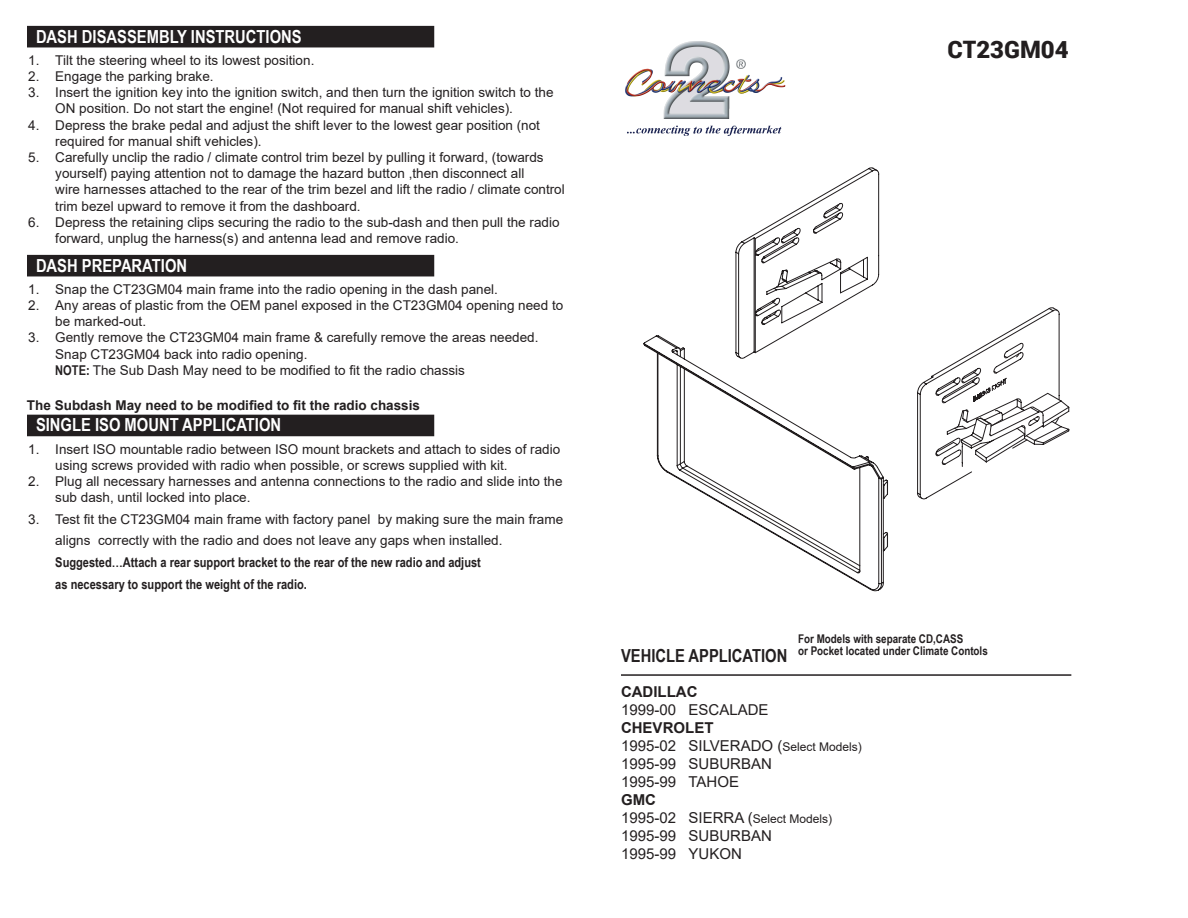
<style>
.page{position:relative;width:1188px;height:918px;background:#fff}
.page>*{position:absolute;margin:0;border:0;box-sizing:border-box;transform-origin:0 0}
.t1{font:900 24px "Roboto";color:#221e1f}
.t2{font:700 18px "Arial Narrow";color:#fff}
.t3{font:700 18px "Arial Narrow";color:#231f20}
.t4{font:15px/18px "Arial";color:#231f20}
.t5{font:700 15px "Arial";color:#231f20}
.t6{font:13.5px/16.2px "Arial";color:#231f20}
.t7{font:700 13.5px/21.6px "Arial Narrow";color:#231f20}
.t8{font:700 13.5px "Arial";color:#231f20}
.t9{font:700 12px/12px "Arial Narrow";color:#231f20}
.s1{font-family:"Arial Narrow";font-weight:700}
.s2{font-weight:700}
.s3{font-size:12px}
</style>
<div class="page">
<svg style="left:735px;top:167px;width:145px;height:140px"></svg>
<svg style="left:644px;top:307px;width:425px;height:284px"></svg>
<hr style="left:621px;top:674px;width:450px;height:2px;background:#231f20">
<div style="left:28px;top:27px;width:406px;height:20px;background:#231f20"></div>
<div style="left:27px;top:26px;width:407px;height:21px;border:2px solid #231f20"></div>
<div style="left:28px;top:256px;width:406px;height:20px;background:#231f20"></div>
<div style="left:27px;top:255px;width:407px;height:21px;border:2px solid #231f20"></div>
<div style="left:28px;top:415px;width:406px;height:21px;background:#231f20"></div>
<img style="left:625px;top:41px;width:161px;height:95px">
<h2 class="t2" style="left:36px;top:23px;width:267px">DASH DISASSEMBLY INSTRUCTIONS</h2>
<p class="t6" style="left:28px;top:52px;width:288px">1. Tilt the steering wheel to its lowest position.</p>
<p class="t6" style="left:28px;top:68px;width:187px">2. Engage the parking brake.</p>
<p class="t6" style="left:55px;top:84px;width:500px;text-indent:-27px">3. Insert the ignition key into the ignition switch, and then turn the ignition switch to the<br>ON position. Do not start the engine! (Not required for manual shift vehicles).</p>
<p class="t6" style="left:55px;top:117px;width:486px;text-indent:-27px">4. Depress the brake pedal and adjust the shift lever to the lowest gear position (not required for manual shift vehicles).</p>
<p class="t6" style="left:55px;top:149px;width:511px;text-indent:-27px">5. Carefully unclip the radio / climate control trim bezel by pulling it forward, (towards yourself) paying attention not to damage the hazard button ,then disconnect all<br>wire harnesses attached to the rear of the trim bezel and lift the radio / climate control trim bezel upward to remove it from the dashboard.</p>
<p class="t6" style="left:55px;top:214px;width:506px;text-indent:-27px">6. Depress the retaining clips securing the radio to the sub-dash and then pull the radio forward, unplug the harness(s) and antenna lead and remove radio.</p>
<h2 class="t2" style="left:36px;top:252px;width:153px">DASH PREPARATION</h2>
<p class="t6" style="left:28px;top:281px;width:471px">1. Snap the CT23GM04 main frame into the radio opening in the dash panel.</p>
<p class="t6" style="left:55px;top:297px;width:510px;text-indent:-27px">2. Any areas of plastic from the OEM panel exposed in the CT23GM04 opening need to be marked-out.</p>
<p class="t6" style="left:55px;top:330px;width:485px;text-indent:-27px">3. Gently remove the CT23GM04 main frame &amp; carefully remove the areas needed.<br>Snap CT23GM04 back into radio opening.<br><span class="s1">NOTE:</span> The Sub Dash May need to be modified to fit the radio chassis</p>
<p class="t8" style="left:27px;top:395px;width:395px">The Subdash May need to be modified to fit the radio chassis</p>
<h2 class="t2" style="left:36px;top:411px;width:247px">SINGLE ISO MOUNT APPLICATION</h2>
<p class="t6" style="left:55px;top:441px;width:507px;text-indent:-27px">1. Insert ISO mountable radio between ISO mount brackets and attach to sides of radio using screws provided with radio when possible, or screws supplied with kit.</p>
<p class="t6" style="left:55px;top:473px;width:509px;text-indent:-27px">2. Plug all necessary harnesses and antenna connections to the radio and slide into the sub dash, until locked into place.</p>
<p class="t6" style="left:55px;top:508px;width:509px;line-height:21.6px;text-indent:-27px">3. Test fit the CT23GM04 main frame with factory panel by making sure the main frame aligns correctly with the radio and does not leave any gaps when installed.</p>
<p class="t7" style="left:55px;top:551px;width:427px">Suggested…Attach a rear support bracket to the rear of the new radio and adjust as necessary to support the weight of the radio.</p>
<h1 class="t1" style="left:947px;top:33px;width:123px">CT23GM04</h1>
<p class="t9" style="left:798px;top:632px;width:191px">For Models with separate CD,CASS<br>or Pocket located under Climate Contols</p>
<h2 class="t3" style="left:621px;top:642px;width:168px">VEHICLE APPLICATION</h2>
<p class="t5" style="left:621px;top:681px;width:78px">CADILLAC</p>
<p class="t4" style="left:621px;top:701px;width:149px">1999-00 ESCALADE</p>
<p class="t4" style="left:621px;top:719px;width:242px"><span class="s2">CHEVROLET<br></span>1995-02 SILVERADO (<span class="s3">Select Models)<br></span>1995-99 SUBURBAN<br>1995-99 TAHOE</p>
<p class="t4" style="left:621px;top:791px;width:213px"><span class="s2">GMC<br></span>1995-02 SIERRA (<span class="s3">Select Models)<br></span>1995-99 SUBURBAN<br>1995-99 YUKON</p>
</div>
